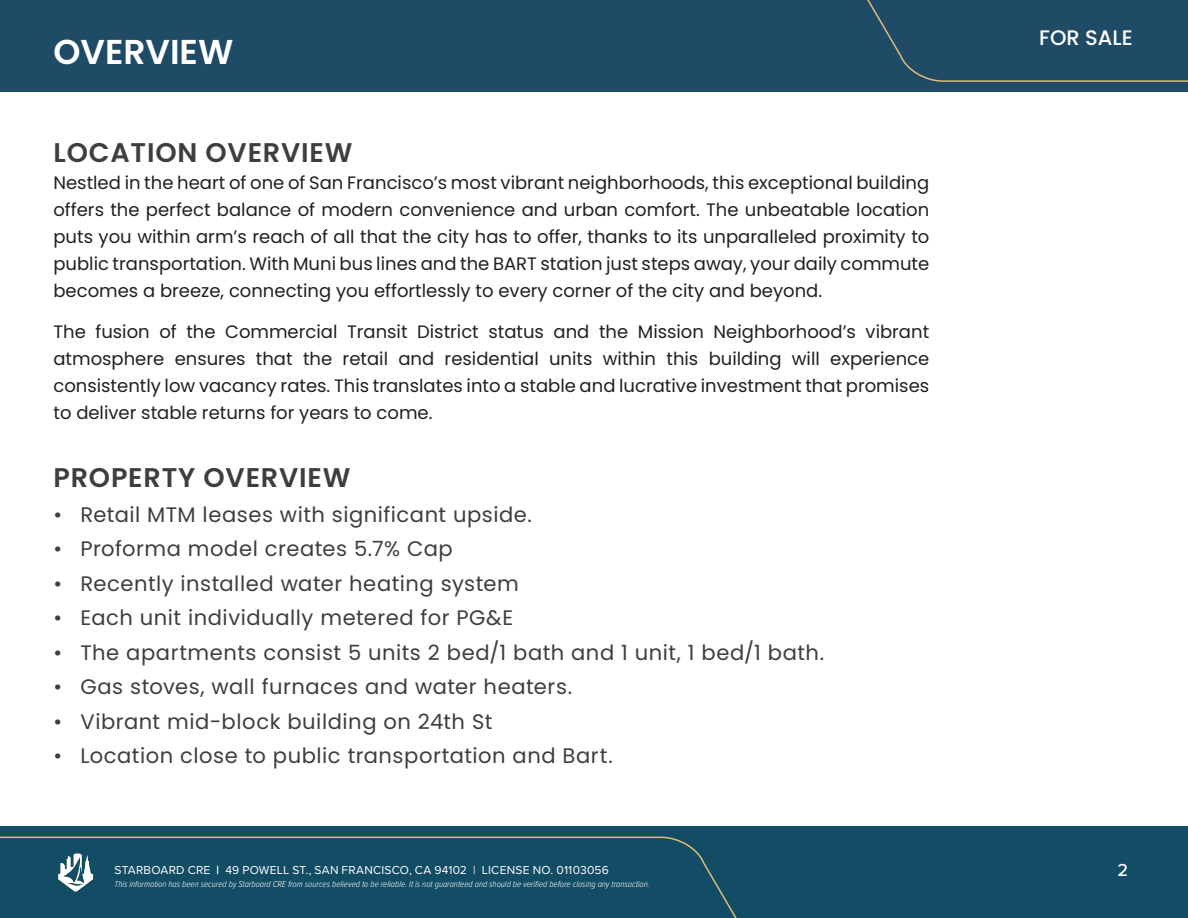
<style>
.page{position:relative;width:1188px;height:918px;background:#fff}
.page>*{position:absolute;margin:0;border:0;box-sizing:border-box;transform-origin:0 0}
.Emphasis{font:600 34.5px "Poppins";color:#fff}
.t1{font:600 27px "Poppins";letter-spacing:.03em;color:#3e3e3f}
.t2{font:21px "Poppins";letter-spacing:.025em;color:#3e3e3f}
.t3{font:500 21px "Poppins";color:#fff}
.t4{font:18px/27px "Poppins";color:#231f20;text-align:justify}
.t5{font:500 18px "Proxima Nova";color:#fff}
.t6{font:12px "Proxima Nova";letter-spacing:.02em;color:#fff}
.t7{font:italic 300 9px "Proxima Nova Cond";color:#fff}
.s1{font-weight:700}
</style>
<div class="page">
<div style="left:0;top:0;width:1188px;height:91px;background:#204b66"></div>
<svg style="left:867px;top:0;width:321px;height:82px"></svg>
<div style="left:0;top:826px;width:1188px;height:92px;background:#124c65"></div>
<svg style="left:0;top:836px;width:737px;height:82px"></svg>
<img style="left:56px;top:853px;width:39px;height:42px">
<p class="Emphasis" style="left:53px;top:32px;width:181px">OVERVIEW</p>
<p class="t1" style="left:53px;top:137px;width:301px">LOCATION OVERVIEW</p>
<p class="t4" style="left:53px;top:170px;width:877px">Nestled in the heart of one of San Francisco’s most vibrant neighborhoods, this exceptional building offers the perfect balance of modern convenience and urban comfort. The unbeatable location puts you within arm’s reach of all that the city has to offer, thanks to its unparalleled proximity to public transportation. With Muni bus lines and the BART station just steps away, your daily commute becomes a breeze, connecting you effortlessly to every corner of the city and beyond.</p>
<p class="t4" style="left:53px;top:318px;width:877px">The fusion of the Commercial Transit District status and the Mission Neighborhood’s vibrant atmosphere ensures that the retail and residential units within this building will experience consistently low vacancy rates. This translates into a stable and lucrative investment that promises to deliver stable returns for years to come.</p>
<p class="t1" style="left:53px;top:462px;width:299px">PROPERTY OVERVIEW</p>
<p class="t2" style="left:53px;top:502px;width:480px">• Retail MTM leases with significant upside.</p>
<p class="t2" style="left:53px;top:537px;width:401px">• Proforma model creates 5.7% Cap</p>
<p class="t2" style="left:53px;top:571px;width:467px">• Recently installed water heating system</p>
<p class="t2" style="left:53px;top:606px;width:461px">• Each unit individually metered for PG&amp;E</p>
<p class="t2" style="left:53px;top:640px;width:772px">• The apartments consist 5 units 2 bed/1 bath and 1 unit, 1 bed/1 bath.</p>
<p class="t2" style="left:53px;top:675px;width:520px">• Gas stoves, wall furnaces and water heaters.</p>
<p class="t2" style="left:53px;top:709px;width:441px">• Vibrant mid-block building on 24th St</p>
<p class="t2" style="left:53px;top:744px;width:561px">• Location close to public transportation and Bart.</p>
<p class="t3" style="left:1039px;top:26px;width:95px">FOR SALE</p>
<p class="t6" style="left:114px;top:861px;width:496px">STARBOARD CRE <span class="s1">|</span> 49 POWELL ST., SAN FRANCISCO, CA 94102 | LICENSE NO. 01103056</p>
<p class="t5" style="left:1117px;top:856px;width:12px">2</p>
<p class="t7" style="left:114px;top:877px;width:537px">This information has been secured by Starboard CRE from sources believed to be reliable. It is not guaranteed and should be verified before closing any transaction.</p>
</div>
